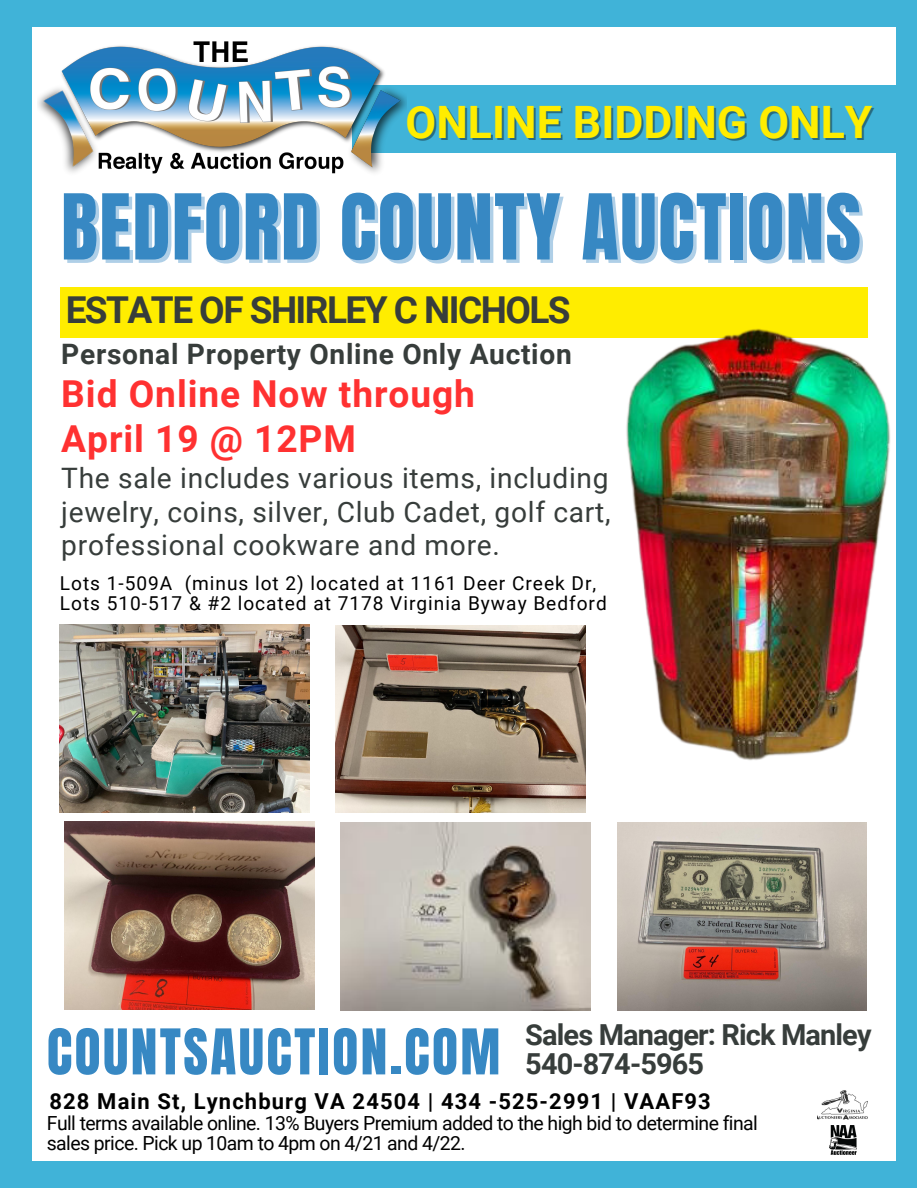
<style>
.page{position:relative;width:918px;height:1188px;background:#fff}
.page>*{position:absolute;margin:0;border:0;box-sizing:border-box;transform-origin:0 0}
.t1{font:77.1px "Anton";letter-spacing:.02em;color:#3788c3}
.t2{font:53.55px "Anton";letter-spacing:.045em;color:#3788c3}
.t3{font:700 44.7px "Roboto";color:#ffed00}
.t4{font:700 37.2px/45px "Roboto";letter-spacing:.025em;color:#ff3131}
.t5{font:700 37.05px "Roboto";letter-spacing:-.04em;color:#373d3b}
.t6{font:700 28.95px/29.8px "Roboto";letter-spacing:-.03em;color:#373d3b}
.t7{font:28.2px/33.8px "Roboto";letter-spacing:.025em;color:#373d3b;text-align:justify}
.t8{font:700 28.2px "Roboto";letter-spacing:.025em;color:#373d3b}
.t9{font:700 21.9px "Roboto";letter-spacing:.05em;color:#000}
.t10{font:19.5px/19.5px "Roboto";letter-spacing:-.03em;color:#000}
.t11{font:19.05px/20.7px "Roboto";letter-spacing:.05em;color:#000}
</style>
<div class="page">
<div style="left:0;top:0;width:917px;height:1188px;background:#40b3d8"></div>
<div style="left:32px;top:27px;width:863px;height:1134px;background:#fff"></div>
<img style="left:829px;top:1126px;width:27px;height:29px">
<img style="left:818px;top:1090px;width:49px;height:30px">
<div style="left:352px;top:86px;width:550px;height:67px;background:#40b3d8"></div>
<img style="left:38px;top:41px;width:369px;height:133px">
<div style="left:60px;top:287px;width:807px;height:51px;background:#ffed00"></div>
<img style="left:60px;top:624px;width:250px;height:188px">
<img style="left:336px;top:625px;width:250px;height:188px">
<img style="left:626px;top:320px;width:270px;height:477px">
<img style="left:65px;top:822px;width:250px;height:188px">
<img style="left:341px;top:823px;width:250px;height:188px">
<img style="left:617px;top:823px;width:250px;height:188px">
<h3 class="t3" style="left:406px;top:97px;width:468px">ONLINE BIDDING ONLY</h3>
<h1 class="t1" style="left:61px;top:172px;width:802px">BEDFORD COUNTY AUCTIONS</h1>
<h3 class="t5" style="left:66px;top:288px;width:507px">ESTATE OF SHIRLEY C NICHOLS</h3>
<h3 class="t8" style="left:61px;top:338px;width:512px">Personal Property Online Only Auction</h3>
<h3 class="t4" style="left:61px;top:372px;width:415px">Bid Online Now through<br>April 19 @ 12PM</h3>
<h3 class="t7" style="left:61px;top:461px;width:551px">The sale includes various items, including jewelry, coins, silver, Club Cadet, golf cart, professional cookware and more.</h3>
<p class="t11" style="left:60px;top:573px;width:549px">Lots 1-509A (minus lot 2) located at 1161 Deer Creek Dr,<br>Lots 510-517 &amp; #2 located at 7178 Virginia Byway Bedford</p>
<h2 class="t2" style="left:47px;top:1013px;width:455px">COUNTSAUCTION.COM</h2>
<h3 class="t6" style="left:525px;top:1020px;width:348px">Sales Manager: Rick Manley<br>540-874-5965</h3>
<p class="t9" style="left:50px;top:1089px;width:663px">828 Main St, Lynchburg VA 24504 | 434 -525-2991 | VAAF93</p>
<p class="t10" style="left:47px;top:1114px;width:713px">Full terms available online. 13% Buyers Premium added to the high bid to determine final sales price. Pick up 10am to 4pm on 4/21 and 4/22.</p>
</div>
